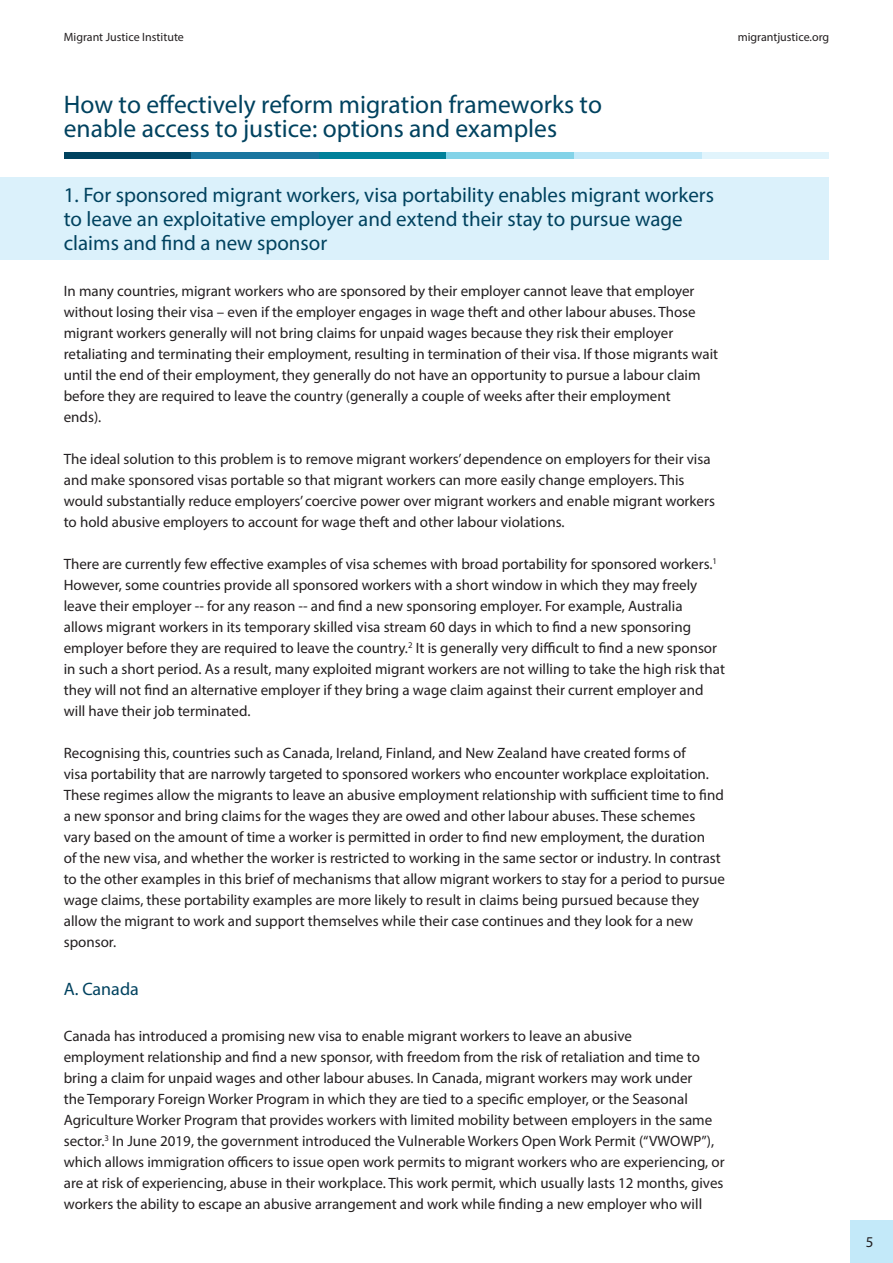
<style>
.page{position:relative;width:893px;height:1263px;background:#fff}
.page>*{position:absolute;margin:0;border:0;box-sizing:border-box;transform-origin:0 0}
.Migrant_Justice_-_Bo{font:25.5px/24px "Myriad Pro";color:#00425f}
.Migrant_Justice_-_2{font:21px/24px "Myriad Pro";color:#00425f}
.Migrant_Justice_-_3{font:18px "Myriad Pro";color:#00425f}
.Migrant_Justice_-_Bo-2{font:15px/21px "Myriad Pro";color:#231f20}
.Migrant_Justice_-_Bo-3{font:12px "Myriad Pro";color:#231f20}
.s1{font-size:18px;color:#fff}
</style>
<div class="page">
<div style="left:0;top:177px;width:829px;height:83px;background:#dbf1fb"></div>
<div style="left:850px;top:1220px;width:43px;height:43px;background:#c3e9f9"></div>
<div style="left:64px;top:152px;width:127px;height:6px;background:#00425f"></div>
<div style="left:319px;top:152px;width:127px;height:6px;background:#00819a"></div>
<div style="left:446px;top:152px;width:128px;height:6px;background:#83d3e8"></div>
<div style="left:574px;top:152px;width:128px;height:6px;background:#c3e9f9"></div>
<div style="left:702px;top:152px;width:127px;height:6px;background:#e1f4fc"></div>
<div style="left:191px;top:152px;width:128px;height:6px;background:#1a759f"></div>
<p class="Migrant_Justice_-_Bo-3" style="left:64px;top:30px;width:122px">Migrant Justice Institute</p>
<p class="Migrant_Justice_-_Bo-3" style="left:738px;top:30px;width:93px">migrantjustice.org</p>
<p class="Migrant_Justice_-_Bo" style="left:64px;top:92px;width:540px">How to effectively reform migration frameworks to enable access to justice: options and examples</p>
<p class="Migrant_Justice_-_2" style="left:64px;top:182px;width:652px">1. For sponsored migrant workers, visa portability enables migrant workers to leave an exploitative employer and extend their stay to pursue wage claims and find a new sponsor</p>
<p class="Migrant_Justice_-_Bo-2" style="left:64px;top:280px;width:656px">In many countries, migrant workers who are sponsored by their employer cannot leave that employer without losing their visa – even if the employer engages in wage theft and other labour abuses. Those migrant workers generally will not bring claims for unpaid wages because they risk their employer retaliating and terminating their employment, resulting in termination of their visa. If those migrants wait until the end of their employment, they generally do not have an opportunity to pursue a labour claim before they are required to leave the country (generally a couple of weeks after their employment<br>ends).</p>
<p class="Migrant_Justice_-_Bo-2" style="left:64px;top:448px;width:653px">The ideal solution to this problem is to remove migrant workers’ dependence on employers for their visa and make sponsored visas portable so that migrant workers can more easily change employers. This would substantially reduce employers’ coercive power over migrant workers and enable migrant workers to hold abusive employers to account for wage theft and other labour violations.</p>
<p class="Migrant_Justice_-_Bo-2" style="left:64px;top:553px;width:663px">There are currently few effective examples of visa schemes with broad portability for sponsored workers.<sup>1<br></sup>However, some countries provide all sponsored workers with a short window in which they may freely leave their employer -- for any reason -- and find a new sponsoring employer. For example, Australia allows migrant workers in its temporary skilled visa stream 60 days in which to find a new sponsoring employer before they are required to leave the country.<sup>2</sup> It is generally very difficult to find a new sponsor in such a short period. As a result, many exploited migrant workers are not willing to take the high risk that they will not find an alternative employer if they bring a wage claim against their current employer and will have their job terminated.</p>
<p class="Migrant_Justice_-_Bo-2" style="left:64px;top:742px;width:663px">Recognising this, countries such as Canada, Ireland, Finland, and New Zealand have created forms of<br>visa portability that are narrowly targeted to sponsored workers who encounter workplace exploitation.<br>These regimes allow the migrants to leave an abusive employment relationship with sufficient time to find a new sponsor and bring claims for the wages they are owed and other labour abuses. These schemes vary based on the amount of time a worker is permitted in order to find new employment, the duration<br>of the new visa, and whether the worker is restricted to working in the same sector or industry. In contrast to the other examples in this brief of mechanisms that allow migrant workers to stay for a period to pursue wage claims, these portability examples are more likely to result in claims being pursued because they allow the migrant to work and support themselves while their case continues and they look for a new sponsor. <span class="s1">A. Canada</span></p>
<p class="Migrant_Justice_-_3" style="left:64px;top:978px;width:77px">A. Canada</p>
<p class="Migrant_Justice_-_Bo-2" style="left:64px;top:1025px;width:662px">Canada has introduced a promising new visa to enable migrant workers to leave an abusive<br>employment relationship and find a new sponsor, with freedom from the risk of retaliation and time to bring a claim for unpaid wages and other labour abuses. In Canada, migrant workers may work under<br>the Temporary Foreign Worker Program in which they are tied to a specific employer, or the Seasonal Agriculture Worker Program that provides workers with limited mobility between employers in the same sector.<sup>3</sup> In June 2019, the government introduced the Vulnerable Workers Open Work Permit (“VWOWP”), which allows immigration officers to issue open work permits to migrant workers who are experiencing, or are at risk of experiencing, abuse in their workplace. This work permit, which usually lasts 12 months, gives workers the ability to escape an abusive arrangement and work while finding a new employer who will</p>
<p class="Migrant_Justice_-_Bo-2" style="left:866px;top:1231px;width:9px">5</p>
</div>
